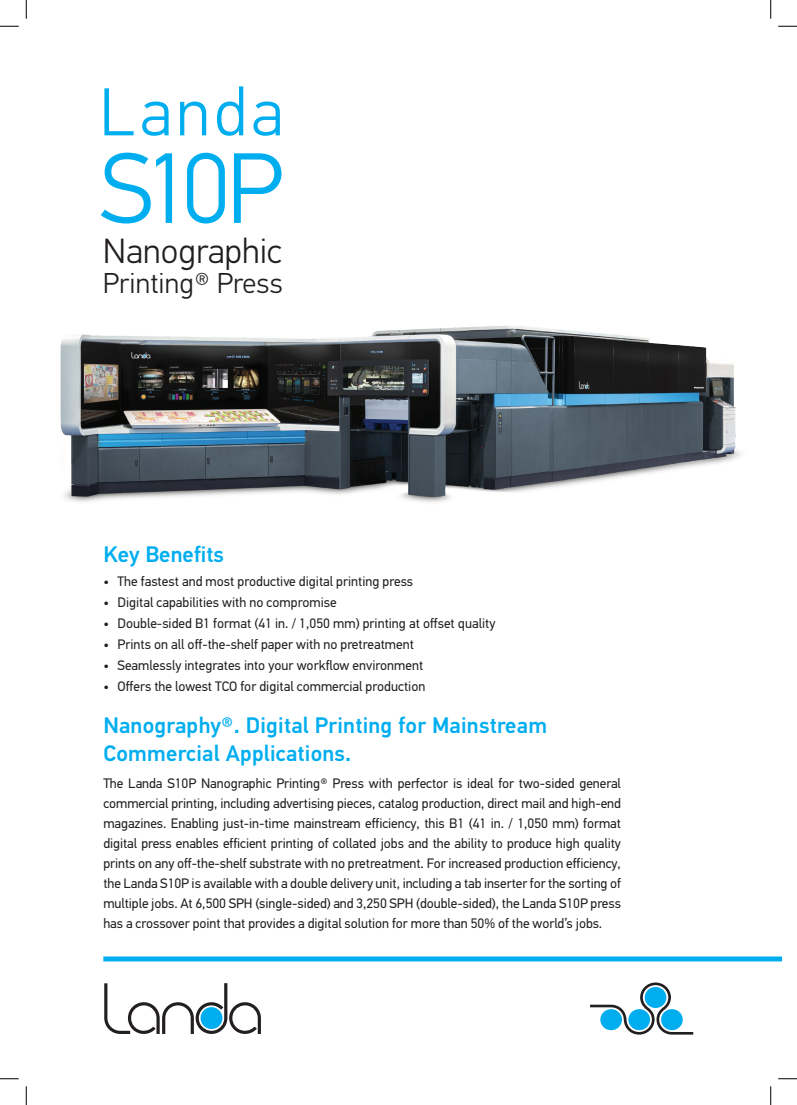
<style>
.page{position:relative;width:797px;height:1105px;background:#fff}
.page>*{position:absolute;margin:0;border:0;box-sizing:border-box;transform-origin:0 0}
.t1{font:300 100px "PF Din Text Pro";color:#00aeef}
.t2{font:300 67.5px "PF Din Text Pro";letter-spacing:.06em;color:#00aeef}
.t3{font:300 35px "PF Din Text Pro";color:#231f20}
.t4{font:300 28.75px "PF Din Text Pro";letter-spacing:.005em;color:#231f20}
.t5{font:500 22.5px/27.5px "PF Din Text Pro";letter-spacing:.01em;color:#00aeef}
.t6{font:13.75px/20px "PF Din Text Pro";color:#231f20;text-align:justify}
</style>
<div class="page">
<svg style="left:590px;top:982px;width:103px;height:52px"></svg>
<svg style="left:104px;top:983px;width:157px;height:51px"></svg>
<div style="left:200px;top:1007px;width:22px;height:22px;background:#00aeef;border-radius:50%"></div>
<div style="left:103px;top:956px;width:678px;height:5px;background:#00aeef"></div>
<img style="left:60px;top:326px;width:681px;height:176px">
<svg style="left:0;top:25px;width:19px;height:2px"></svg>
<svg style="left:778px;top:25px;width:19px;height:2px"></svg>
<svg style="left:0;top:1078px;width:19px;height:1px"></svg>
<svg style="left:778px;top:1078px;width:19px;height:1px"></svg>
<svg style="left:25px;top:0;width:2px;height:19px"></svg>
<svg style="left:25px;top:1086px;width:2px;height:19px"></svg>
<svg style="left:770px;top:0;width:1px;height:19px"></svg>
<svg style="left:770px;top:1086px;width:1px;height:19px"></svg>
<h2 class="t2" style="left:99px;top:74px;width:186px">Landa</h2>
<h1 class="t1" style="left:100px;top:131px;width:184px">S10P</h1>
<h3 class="t3" style="left:103px;top:231px;width:181px">Nanographic</h3>
<h3 class="t4" style="left:103px;top:267px;width:181px">Printing® Press</h3>
<h3 class="t5" style="left:103px;top:540px;width:122px">Key Benefits</h3>
<p class="t6" style="left:117px;top:572px;width:297px">The fastest and most productive digital printing press</p>
<p class="t6" style="left:103px;top:572px;width:7px">•</p>
<p class="t6" style="left:103px;top:593px;width:7px">•</p>
<p class="t6" style="left:117px;top:593px;width:221px">Digital capabilities with no compromise</p>
<p class="t6" style="left:103px;top:614px;width:7px">•</p>
<p class="t6" style="left:117px;top:614px;width:379px">Double-sided 1B format (41 in /. 1,050 mm) printing at offset quality</p>
<p class="t6" style="left:103px;top:635px;width:7px">•</p>
<p class="t6" style="left:117px;top:635px;width:298px">Prints on all off-the-shelf paper with no pretreatment</p>
<p class="t6" style="left:103px;top:656px;width:7px">•</p>
<p class="t6" style="left:117px;top:656px;width:307px">Seamlessly integrates into your workflow environment</p>
<p class="t6" style="left:117px;top:677px;width:309px">Offers the lowest TCO for digital commercial production</p>
<p class="t6" style="left:103px;top:677px;width:7px">•</p>
<h3 class="t5" style="left:103px;top:712px;width:445px">Nanography .® Digital Printing for Mainstream<br>Commercial Applications.</h3>
<p class="t6" style="left:103px;top:773px;width:519px">The Landa S10P Nanographic Printing® Press with perfector is ideal for two-sided general commercial printing, including advertising pieces, catalog production, direct mail and high-end magazines. Enabling just-in-time mainstream efficiency, this 1B (41 in /. 1,050 mm) format digital press enables efficient printing of collated jobs and the ability to produce high quality prints on any off-the-shelf substrate with no pretreatment. For increased production efficiency, the Landa S10 isP available with a double delivery unit, including a tab inserter for the sorting of multiple jobs. At 6,500 SPH (single-sided) and 3,250 SPH (double-sided ,) the Landa S10P press has a crossover point that provides a digital solution for more than 50% of the worlds’ jobs.</p>
</div>
